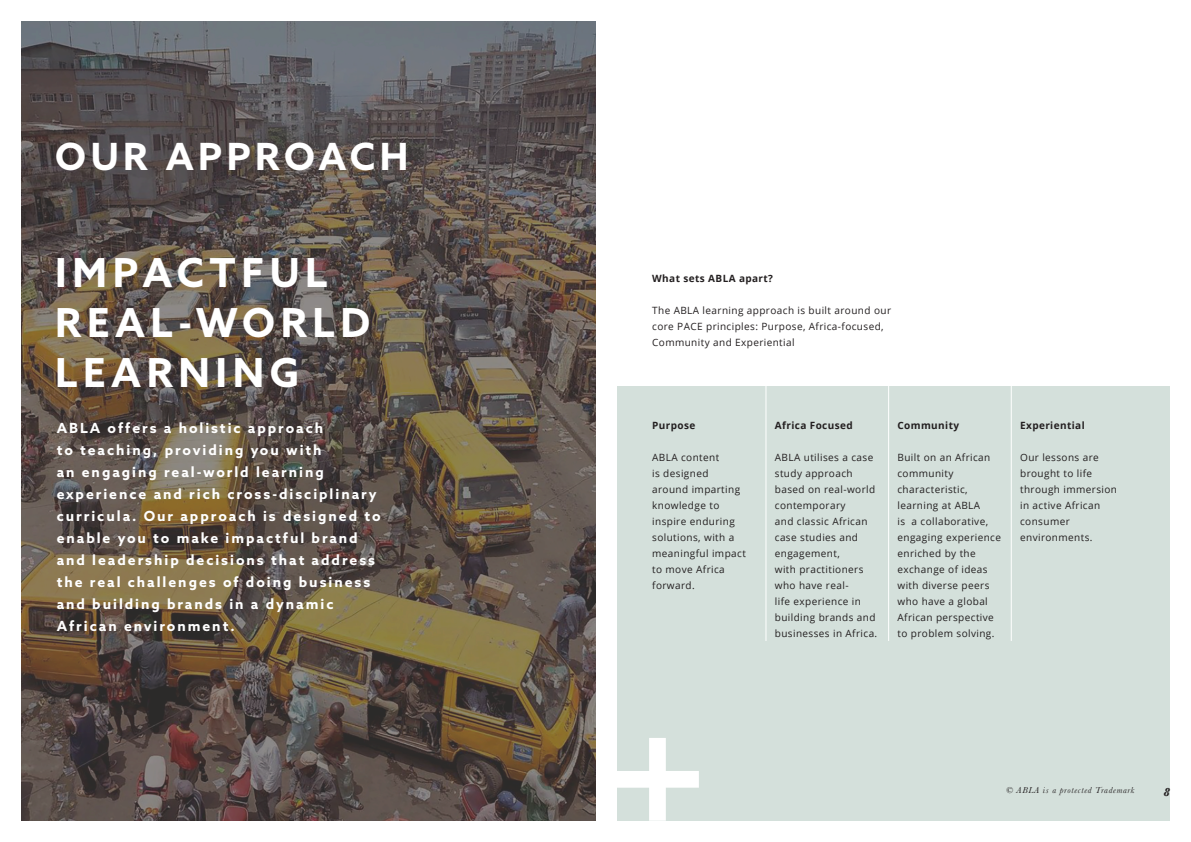
<style>
.page{position:relative;width:1191px;height:842px;background:#fff}
.page>*{position:absolute;margin:0;border:0;box-sizing:border-box;transform-origin:0 0}
.t1{font:700 40px/50px "Azo Sans";letter-spacing:.14em;color:#fff}
.t2{font:700 37.5px "Azo Sans";letter-spacing:.12em;color:#fff}
.t3{font:700 14px/22px "Azo Sans";letter-spacing:.14em;color:#fff}
.t4{font:italic 700 12px "Baskerville";color:#231f20}
.t5{font:10px/16px "Open Sans";letter-spacing:.04em;color:#231f20}
.t6{font:700 10px "Open Sans";letter-spacing:.04em;color:#231f20}
.t7{font:italic 9px "Baskerville";letter-spacing:.08em;color:#231f20}
</style>
<div class="page">
<div style="left:617px;top:386px;width:552px;height:435px;background:#d4e0db"></div>
<hr style="left:765px;top:386px;width:1px;height:255px;background:#fff">
<hr style="left:888px;top:386px;width:1px;height:255px;background:#fff">
<hr style="left:1011px;top:386px;width:1px;height:255px;background:#fff">
<img style="left:21px;top:21px;width:574px;height:800px">
<svg style="left:617px;top:738px;width:82px;height:83px"></svg>
<p class="t2" style="left:55px;top:132px;width:355px">OUR APPROACH</p>
<p class="t1" style="left:55px;top:247px;width:316px">IMPACTFUL<br>REAL-WORLD<br>LEARNING</p>
<p class="t3" style="left:57px;top:417px;width:325px">ABLA offers a holistic approach<br>to teaching, providing you with<br>an engaging real-world learning experience and rich cross-disciplinary curricula. Our approach is designed to enable you to make impactful brand and leadership decisions that address the real challenges of doing business and building brands in a dynamic African environment.</p>
<p class="t6" style="left:652px;top:271px;width:122px">What sets ABLA apart?</p>
<p class="t5" style="left:652px;top:302px;width:240px">The ABLA learning approach is built around our core PACE principles: Purpose, Africa-focused,<br>Community and Experiential</p>
<p class="t6" style="left:652px;top:419px;width:45px">Purpose</p>
<p class="t5" style="left:652px;top:449px;width:95px">ABLA content<br>is designed around imparting knowledge to inspire enduring solutions, with a meaningful impact to move Africa forward.</p>
<p class="t6" style="left:775px;top:419px;width:79px">Africa Focused</p>
<p class="t5" style="left:775px;top:449px;width:104px">ABLA utilises a case study approach based on real-world contemporary<br>and classic African case studies and engagement,<br>with practitioners who have real-<br>life experience in building brands and businesses in Africa.</p>
<p class="t6" style="left:897px;top:419px;width:63px">Community</p>
<p class="t5" style="left:897px;top:449px;width:94px">Built on an African community characteristic,</p>
<p class="t5" style="left:897px;top:497px;width:105px">learning at ABLA<br>is a collaborative, engaging experience enriched by the exchange of ideas with diverse peers who have a global<br>African perspective to problem solving.</p>
<p class="t6" style="left:1020px;top:419px;width:66px">Experiential</p>
<p class="t5" style="left:1020px;top:449px;width:98px">Our lessons are brought to life through immersion in active African consumer environments.</p>
<p class="t7" style="left:1006px;top:784px;width:130px">© ABLA is a protected Trademark</p>
<p class="t4" style="left:1163px;top:784px;width:8px">8</p>
</div>
